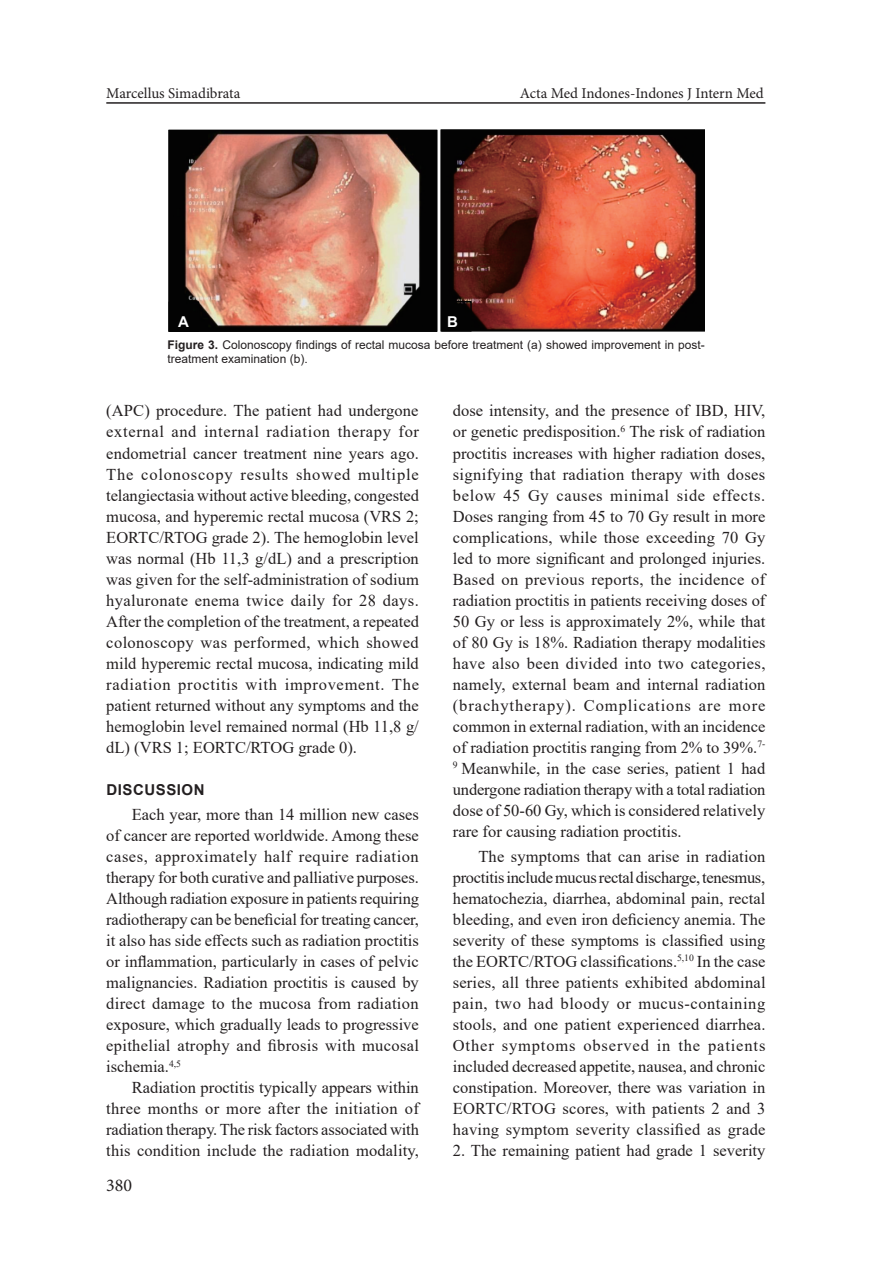
<style>
.page{position:relative;width:893px;height:1263px;background:#fff}
.page>*{position:absolute;margin:0;border:0;box-sizing:border-box;transform-origin:0 0}
.t1{font:18px "Minion Pro";color:#231f20}
.Para{font:16.5px/21px "Times New Roman";color:#231f20;text-align:justify}
.t2{font:15px "Minion Pro";letter-spacing:-.005em;color:#231f20}
.Judul_paragraf_cap{font:700 15px "Arial";letter-spacing:.035em;color:#231f20}
.t3{font:700 15px "Arial";color:#fff}
.Keterangan_gambar{font:12px/14.4px "Arial";color:#231f20}
.s1{font-weight:700}
</style>
<div class="page">
<hr style="left:106px;top:102px;width:659px;height:2px;background:#231f20">
<img style="left:440px;top:129px;width:265px;height:203px">
<img style="left:168px;top:130px;width:269px;height:202px">
<svg style="left:169px;top:301px;width:30px;height:31px"></svg>
<svg style="left:441px;top:301px;width:31px;height:31px"></svg>
<p class="t2" style="left:106px;top:83px;width:136px">Marcellus Simadibrata</p>
<p class="t2" style="left:520px;top:83px;width:246px">Acta Med Indones-Indones J Intern Med</p>
<p class="t3" style="left:178px;top:311px;width:12px">A</p>
<p class="t3" style="left:447px;top:311px;width:12px">B</p>
<p class="Keterangan_gambar" style="left:168px;top:337px;width:539px"><span class="s1">Figure 3.</span> Colonoscopy findings of rectal mucosa before treatment (a) showed improvement in post&shy;treatment examination (b).</p>
<p class="Para" style="left:106px;top:400px;width:314px">(APC) procedure. The patient had undergone external and internal radiation therapy for endometrial cancer treatment nine years ago.<br>The colonoscopy results showed multiple telangiectasia without active bleeding, congested mucosa, and hyperemic rectal mucosa (VRS 2; EORTC/RTOG grade 2). The hemoglobin level was normal (Hb 11,3 g/dL) and a prescription was given for the self-administration of sodium hyaluronate enema twice daily for 28 days.<br>After the completion of the treatment, a repeated colonoscopy was performed, which showed mild hyperemic rectal mucosa, indicating mild radiation proctitis with improvement. The patient returned without any symptoms and the hemoglobin level remained normal (Hb 11,8 g/ dL) (VRS 1; EORTC/RTOG grade 0).</p>
<p class="Judul_paragraf_cap" style="left:107px;top:779px;width:100px">DISCUSSION</p>
<p class="Para" style="left:106px;top:803px;width:314px;text-indent:26px">Each year, more than 14 million new cases of cancer are reported worldwide. Among these cases, approximately half require radiation therapy for both curative and palliative purposes.<br>Although radiation exposure in patients requiring radiotherapy can be beneficial for treating cancer, it also has side effects such as radiation proctitis or inflammation, particularly in cases of pelvic malignancies. Radiation proctitis is caused by direct damage to the mucosa from radiation exposure, which gradually leads to progressive epithelial atrophy and fibrosis with mucosal ischemia.<sup>4,5</sup></p>
<p class="Para" style="left:106px;top:1076px;width:314px;text-indent:26px">Radiation proctitis typically appears within three months or more after the initiation of radiation therapy. The risk factors associated with this condition include the radiation modality,</p>
<p class="t1" style="left:106px;top:1173px;width:27px">380</p>
<p class="Para" style="left:453px;top:400px;width:314px">dose intensity, and the presence of IBD, HIV, or genetic predisposition.<sup>6</sup> The risk of radiation proctitis increases with higher radiation doses, signifying that radiation therapy with doses below 45 Gy causes minimal side effects.<br>Doses ranging from 45 to 70 Gy result in more complications, while those exceeding 70 Gy led to more significant and prolonged injuries.<br>Based on previous reports, the incidence of radiation proctitis in patients receiving doses of 50 Gy or less is approximately 2%, while that of 80 Gy is 18%. Radiation therapy modalities have also been divided into two categories, namely, external beam and internal radiation (brachytherapy). Complications are more common in external radiation, with an incidence of radiation proctitis ranging from 2% to 39%.<sup>7- 9</sup> Meanwhile, in the case series, patient 1 had undergone radiation therapy with a total radiation dose of 50-60 Gy, which is considered relatively rare for causing radiation proctitis.</p>
<p class="Para" style="left:453px;top:845px;width:314px;text-indent:26px">The symptoms that can arise in radiation proctitis include mucus rectal discharge, tenesmus, hematochezia, diarrhea, abdominal pain, rectal bleeding, and even iron deficiency anemia. The severity of these symptoms is classified using the EORTC/RTOG classifications.<sup>5,10</sup> In the case series, all three patients exhibited abdominal pain, two had bloody or mucus-containing stools, and one patient experienced diarrhea.<br>Other symptoms observed in the patients included decreased appetite, nausea, and chronic constipation. Moreover, there was variation in EORTC/RTOG scores, with patients 2 and 3 having symptom severity classified as grade</p>
<p class="Para" style="left:453px;top:1139px;width:314px">2. The remaining patient had grade 1 severity</p>
</div>
